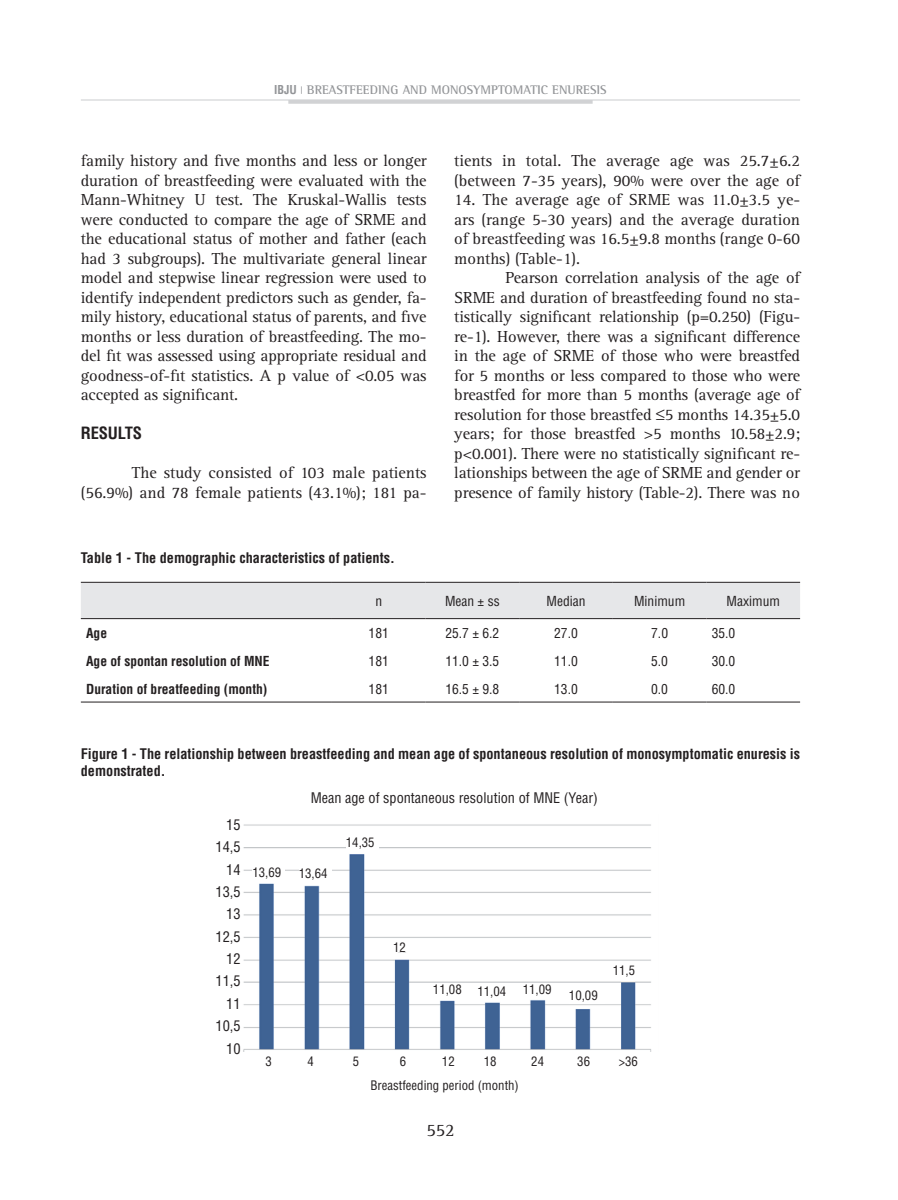
<style>
.page{position:relative;width:898px;height:1200px;background:#fff}
.page>*{position:absolute;margin:0;border:0;box-sizing:border-box;transform-origin:0 0}
.t1{font:18px "Rotis Serif";color:#231f20}
.t2{font:16.5px/19.5px "Rotis Serif";color:#231f20;text-align:justify}
.t3{font:700 condensed 16.5px "Helvetica";letter-spacing:-.01em;color:#231f20}
.t4{font:condensed 14.4px/22.4px "Helvetica";color:#231f20;text-align:right}
.t5{font:700 condensed 14.25px/17.1px "Helvetica";color:#231f20}
.t6{font:condensed 14.25px "Helvetica";color:#231f20}
.t7{font:condensed 13.5px "Helvetica";color:#231f20}
.t8{font:700 condensed 13.5px "Helvetica";color:#231f20}
.t9{font:condensed 12.75px "Helvetica";color:#231f20}
.t10{font:700 12.75px "Rotis Semi Serif";color:#939598}
.s1{font-family:"Helvetica";font-stretch:condensed;font-size:12px}
</style>
<div class="page">
<hr style="left:81px;top:99px;width:718px;height:2px;background:#dcdddf">
<hr style="left:288px;top:100px;width:304px;height:4px;background:#d1d2d4">
<div style="left:81px;top:582px;width:718px;height:36px;background:#e6e7e9"></div>
<hr style="left:81px;top:701px;width:251px;height:1px;background:#231f20">
<hr style="left:332px;top:701px;width:93px;height:1px;background:#231f20">
<hr style="left:425px;top:701px;width:94px;height:1px;background:#231f20">
<hr style="left:519px;top:701px;width:93px;height:1px;background:#231f20">
<hr style="left:612px;top:701px;width:94px;height:1px;background:#231f20">
<hr style="left:706px;top:701px;width:93px;height:1px;background:#231f20">
<hr style="left:81px;top:581px;width:251px;height:1px;background:#231f20">
<hr style="left:332px;top:581px;width:93px;height:1px;background:#231f20">
<hr style="left:425px;top:581px;width:94px;height:1px;background:#231f20">
<hr style="left:519px;top:581px;width:93px;height:1px;background:#231f20">
<hr style="left:612px;top:581px;width:94px;height:1px;background:#231f20">
<hr style="left:706px;top:581px;width:93px;height:1px;background:#231f20">
<hr style="left:81px;top:618px;width:251px;height:1px;background:#231f20">
<hr style="left:332px;top:618px;width:93px;height:1px;background:#231f20">
<hr style="left:425px;top:618px;width:94px;height:1px;background:#231f20">
<hr style="left:519px;top:618px;width:93px;height:1px;background:#231f20">
<hr style="left:612px;top:618px;width:94px;height:1px;background:#231f20">
<hr style="left:706px;top:618px;width:93px;height:1px;background:#231f20">
<img style="left:243px;top:824px;width:409px;height:227px">
<div style="left:252px;top:866px;width:33px;height:13px;background:#fff"></div>
<div style="left:298px;top:867px;width:33px;height:13px;background:#fff"></div>
<div style="left:346px;top:836px;width:32px;height:13px;background:#fff"></div>
<div style="left:393px;top:941px;width:22px;height:10px;background:#fff"></div>
<div style="left:433px;top:983px;width:35px;height:16px;background:#fff"></div>
<div style="left:477px;top:985px;width:35px;height:14px;background:#fff"></div>
<div style="left:522px;top:983px;width:35px;height:14px;background:#fff"></div>
<div style="left:568px;top:989px;width:36px;height:14px;background:#fff"></div>
<div style="left:612px;top:964px;width:27px;height:14px;background:#fff"></div>
<p class="t10" style="left:274px;top:82px;width:334px"><span class="s1">ibju</span> <sup>|</sup> BREASTFEEDING AND MONOSYMPTOMATIC ENURESIS</p>
<p class="t2" style="left:81px;top:151px;width:347px">family history and five months and less or longer duration of breastfeeding were evaluated with the Mann-Whitney U test. The Kruskal-Wallis tests were conducted to compare the age of SRME and the educational status of mother and father (each had 3 subgroups). The multivariate general linear model and stepwise linear regression were used to identify independent predictors such as gender, fa&shy;mily history, educational status of parents, and five months or less duration of breastfeeding. The mo&shy;del fit was assessed using appropriate residual and goodness-of-fit statistics. A p value of &lt;0.05 was accepted as significant.</p>
<p class="t3" style="left:81px;top:423px;width:61px">RESU LTS</p>
<p class="t2" style="left:81px;top:463px;width:347px;text-align:right">The study consisted of 103 male patients (56.9%) and 78 female patients (43.1%); 181 pa-</p>
<p class="t2" style="left:454px;top:151px;width:347px">tients in total. The average age was 25.7±6.2 (between 7-35 years), 90% were over the age of</p>
<p class="t2" style="left:454px;top:190px;width:347px">14. The average age of SRME was 11.0±3.5 ye&shy;ars (range 5-30 years) and the average duration of breastfeeding was 16.5±9.8 months (range 0-60 months) (Table-1).</p>
<p class="t2" style="left:454px;top:268px;width:347px;text-indent:51px">Pearson correlation analysis of the age of SRME and duration of breastfeeding found no sta&shy;tistically significant relationship (p=0.250) (Figu&shy;re-1). However, there was a significant difference in the age of SRME of those who were breastfed for 5 months or less compared to those who were breastfed for more than 5 months (average age of resolution for those breastfed ≤5 months 14.35±5.0 years; for those breastfed &gt;5 months 10.58±2.9; p&lt;0.001). There were no statistically significant re&shy;lationships between the age of SRME and gender or presence of family history (Table-2). There was no</p>
<p class="t5" style="left:81px;top:549px;width:315px">Table 1 - The demographic characteristics of patients.</p>
<p class="t7" style="left:375px;top:592px;width:8px">n</p>
<p class="t7" style="left:445px;top:592px;width:56px">Mean ± ss</p>
<p class="t7" style="left:546px;top:592px;width:40px">Median</p>
<p class="t7" style="left:634px;top:592px;width:53px">Minimum</p>
<p class="t7" style="left:726px;top:592px;width:55px">Maximum</p>
<p class="t8" style="left:86px;top:624px;width:23px">Age</p>
<p class="t7" style="left:368px;top:624px;width:22px">181</p>
<p class="t7" style="left:445px;top:624px;width:55px">25.7 ± 6.2</p>
<p class="t7" style="left:554px;top:624px;width:25px">27.0</p>
<p class="t7" style="left:651px;top:624px;width:18px">7.0</p>
<p class="t7" style="left:711px;top:624px;width:25px">35.0</p>
<p class="t8" style="left:86px;top:652px;width:185px">Age of spontan resolution of MNE</p>
<p class="t7" style="left:368px;top:652px;width:22px">181</p>
<p class="t7" style="left:445px;top:652px;width:55px">11.0 ± 3.5</p>
<p class="t7" style="left:554px;top:652px;width:25px">11.0</p>
<p class="t7" style="left:651px;top:652px;width:18px">5.0</p>
<p class="t7" style="left:711px;top:652px;width:25px">30.0</p>
<p class="t8" style="left:86px;top:680px;width:183px">Duration of breatfeeding (month)</p>
<p class="t7" style="left:368px;top:680px;width:22px">181</p>
<p class="t7" style="left:445px;top:680px;width:55px">16.5 ± 9.8</p>
<p class="t7" style="left:554px;top:680px;width:25px">13.0</p>
<p class="t7" style="left:651px;top:680px;width:18px">0.0</p>
<p class="t7" style="left:711px;top:680px;width:25px">60.0</p>
<p class="t5" style="left:81px;top:744px;width:720px">Figure 1 - The relationship between breastfeeding and mean age of spontaneous resolution of monosymptomatic enuresis is demonstrated.</p>
<p class="t6" style="left:310px;top:788px;width:288px">Mean age of spontaneous resolution of MNE (Year)</p>
<p class="t4" style="left:215px;top:813px;width:27px">15<br>14,5<br>14<br>13,5<br>13<br>12,5<br>12<br>11,5<br>11<br>10,5<br>10</p>
<p class="t9" style="left:346px;top:834px;width:30px">14,35</p>
<p class="t9" style="left:252px;top:863px;width:30px">13,69</p>
<p class="t9" style="left:298px;top:864px;width:30px">13,64</p>
<p class="t9" style="left:393px;top:938px;width:14px">12</p>
<p class="t9" style="left:612px;top:961px;width:24px">11,5</p>
<p class="t9" style="left:433px;top:982px;width:75px">11,08 11,04</p>
<p class="t9" style="left:522px;top:981px;width:30px">11,09</p>
<p class="t9" style="left:568px;top:986px;width:30px">10,09</p>
<p class="t9" style="left:265px;top:1053px;width:8px">3</p>
<p class="t9" style="left:307px;top:1053px;width:8px">4</p>
<p class="t9" style="left:352px;top:1053px;width:8px">5</p>
<p class="t9" style="left:399px;top:1053px;width:8px">6</p>
<p class="t9" style="left:442px;top:1053px;width:14px">12</p>
<p class="t9" style="left:483px;top:1053px;width:14px">18</p>
<p class="t9" style="left:531px;top:1053px;width:14px">24</p>
<p class="t9" style="left:577px;top:1053px;width:14px">36</p>
<p class="t9" style="left:618px;top:1053px;width:21px">&gt;36</p>
<p class="t9" style="left:370px;top:1077px;width:150px">Breastfeeding period (month)</p>
<p class="t1" style="left:426px;top:1119px;width:30px">552</p>
</div>
